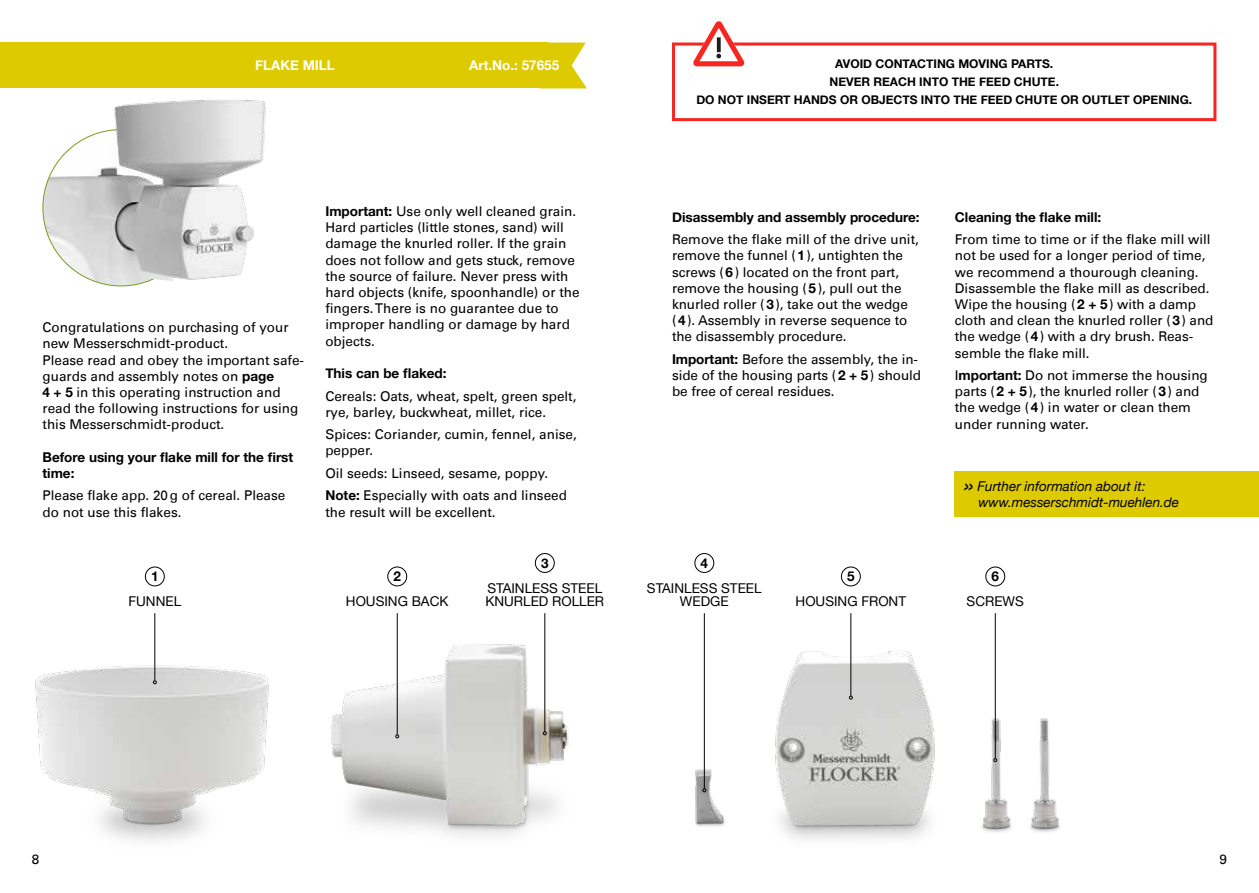
<style>
.page{position:relative;width:1259px;height:893px;background:#fff}
.page>*{position:absolute;margin:0;border:0;box-sizing:border-box;transform-origin:0 0}
.t1{font:13.5px/16.2px "Univers";color:#000}
.t2{font:13.5px/13.5px "Helvetica Neue";color:#000}
.t3{font:italic 13.5px/16.2px "Helvetica Neue";color:#000}
.t4{font:700 13.5px/16.2px "Helvetica Neue";color:#000}
.t5{font:700 13.5px "Helvetica Neue";color:#fff}
.t6{font:700 12px/18px "Helvetica Neue";color:#000;text-align:center}
.s1{font-family:"Helvetica Neue";font-weight:700}
.s2{font-size:22.5px}
</style>
<div class="page">
<img style="left:35px;top:564px;width:1025px;height:277px">
<img style="left:43px;top:130px;width:156px;height:156px;border-radius:78px">
<hr style="left:544px;top:613px;width:1px;height:119px;background:#000">
<svg style="left:543px;top:731px;width:4px;height:4px"></svg>
<hr style="left:397px;top:613px;width:1px;height:122px;background:#000">
<svg style="left:395px;top:734px;width:4px;height:4px"></svg>
<hr style="left:154px;top:613px;width:1px;height:68px;background:#000">
<svg style="left:153px;top:680px;width:4px;height:4px"></svg>
<hr style="left:704px;top:613px;width:1px;height:176px;background:#000">
<svg style="left:702px;top:788px;width:4px;height:4px"></svg>
<hr style="left:850px;top:613px;width:1px;height:83px;background:#000">
<hr style="left:995px;top:613px;width:1px;height:146px;background:#000">
<svg style="left:993px;top:758px;width:4px;height:4px"></svg>
<div style="left:145px;top:567px;width:19px;height:19px;border:1px solid #000;border-radius:50%"></div>
<div style="left:387px;top:567px;width:20px;height:19px;border:1px solid #000;border-radius:50%"></div>
<div style="left:535px;top:553px;width:19px;height:20px;border:1px solid #000;border-radius:50%"></div>
<div style="left:694px;top:553px;width:20px;height:20px;border:1px solid #000;border-radius:50%"></div>
<div style="left:841px;top:567px;width:19px;height:19px;border:1px solid #000;border-radius:50%"></div>
<div style="left:985px;top:567px;width:20px;height:19px;border:1px solid #000;border-radius:50%"></div>
<div style="left:0;top:43px;width:548px;height:45px;background:#ddca00"></div>
<svg style="left:548px;top:43px;width:39px;height:45px"></svg>
<div style="left:672px;top:43px;width:544px;height:78px;border:3px solid #f72621"></div>
<svg style="left:693px;top:21px;width:51px;height:45px"></svg>
<div style="left:955px;top:471px;width:304px;height:46px;background:#ddca00"></div>
<img style="left:93px;top:100px;width:173px;height:187px">
<p class="t5" style="left:255px;top:57px;width:81px">FLAKE MILL</p>
<p class="t5" style="left:469px;top:57px;width:92px">Art.No.: 57655</p>
<p class="t1" style="left:43px;top:319px;width:263px">Congratulations on purchasing of your new Messerschmidt-product.<br>Please read and obey the important safe&shy;guards and assembly notes on <span class="s1">page<br>4 + 5</span> in this operating instruction and read the following instructions for using this Messerschmidt-product.</p>
<p class="t4" style="left:43px;top:449px;width:252px">Before using your flake mill for the first time:</p>
<p class="t1" style="left:43px;top:488px;width:244px">Please flake app. 20g of cereal. Please do not use this flakes.</p>
<p class="t1" style="left:325px;top:203px;width:256px"><span class="s1">Important:</span> Use only well cleaned grain.<br>Hard particles (little stones, sand) will damage the knurled roller. If the grain does not follow and gets stuck, remove the source of failure. Never press with hard objects (knife, spoonhandle) or the fingers. There is no guarantee due to improper handling or damage by hard objects.</p>
<p class="t1" style="left:325px;top:362px;width:253px;line-height:22.5px"><span class="s1">This can be flaked:<br></span>Cereals: Oats, wheat, spelt, green spelt,</p>
<p class="t1" style="left:325px;top:401px;width:253px;line-height:22.5px">rye, barley, buckwheat, millet, rice.<br>Spices: Coriander, cumin, fennel, anise,</p>
<p class="t1" style="left:325px;top:439px;width:243px;line-height:22.5px">pepper.<br>Oil seeds: Linseed, sesame, poppy.<br><span class="s1">Note:</span> Especially with oats and linseed</p>
<p class="t1" style="left:325px;top:504px;width:172px">the result will be excellent.</p>
<p class="t6" style="left:696px;top:55px;width:497px">AVOID CONTACTING MOVING PARTS.<br>NEVER REACH INTO THE FEED CHUTE.<br>DO NOT INSERT HANDS OR OBJECTS INTO THE FEED CHUTE OR OUTLET OPENING.</p>
<p class="t1" style="left:672px;top:206px;width:249px;line-height:22.5px"><span class="s1">Disassembly and assembly procedure:<br></span>Remove the flake mill of the drive unit,</p>
<p class="t1" style="left:672px;top:248px;width:237px">remove the funnel (<span class="s1">1</span>), untighten the screws (<span class="s1">6</span>) located on the front part, remove the housing (<span class="s1">5</span>), pull out the knurled roller (<span class="s1">3</span>), take out the wedge (<span class="s1">4</span>). Assembly in reverse sequence to the disassembly procedure.</p>
<p class="t1" style="left:672px;top:351px;width:251px"><span class="s1">Important:</span> Before the assembly, the in&shy;side of the housing parts (<span class="s1">2 + 5</span>) should be free of cereal residues.</p>
<p class="t1" style="left:955px;top:206px;width:257px;line-height:22.5px"><span class="s1">Cleaning the flake mill:<br></span>From time to time or if the flake mill will</p>
<p class="t1" style="left:955px;top:248px;width:260px">not be used for a longer period of time, we recommend a thourough cleaning.<br>Disassemble the flake mill as described.<br>Wipe the housing (<span class="s1">2 + 5</span>) with a damp cloth and clean the knurled roller (<span class="s1">3</span>) and the wedge (<span class="s1">4</span>) with a dry brush. Reas&shy;semble the flake mill.</p>
<p class="t1" style="left:955px;top:367px;width:254px">I<span class="s1">mportant:</span> Do not immerse the housing parts (<span class="s1">2 + 5</span>), the knurled roller (<span class="s1">3</span>) and the wedge (<span class="s1">4</span>) in water or clean them under running water.</p>
<p class="t3" style="left:978px;top:478px;width:202px;text-indent:-15px"><span class="s2">»</span> Further information about it: www.messerschmidt-muehlen.de</p>
<p class="t4" style="left:541px;top:555px;width:9px">3</p>
<p class="t4" style="left:700px;top:555px;width:9px">4</p>
<p class="t4" style="left:151px;top:568px;width:9px">1</p>
<p class="t4" style="left:393px;top:568px;width:9px">2</p>
<p class="t4" style="left:847px;top:568px;width:9px">5</p>
<p class="t4" style="left:991px;top:568px;width:9px">6</p>
<p class="t2" style="left:485px;top:581px;width:120px">STAINLESS STEEL<br>KNURLED ROLLER</p>
<p class="t2" style="left:647px;top:581px;width:116px">STAINLESS STEEL</p>
<p class="t2" style="left:128px;top:595px;width:54px">FUNNEL</p>
<p class="t2" style="left:346px;top:595px;width:104px">HOUSING BACK</p>
<p class="t2" style="left:680px;top:595px;width:50px">WEDGE</p>
<p class="t2" style="left:795px;top:595px;width:112px">HOUSING FRONT</p>
<p class="t2" style="left:966px;top:595px;width:59px">SCREWS</p>
<p class="t1" style="left:32px;top:852px;width:9px">8</p>
<p class="t1" style="left:1219px;top:852px;width:9px">9</p>
</div>
